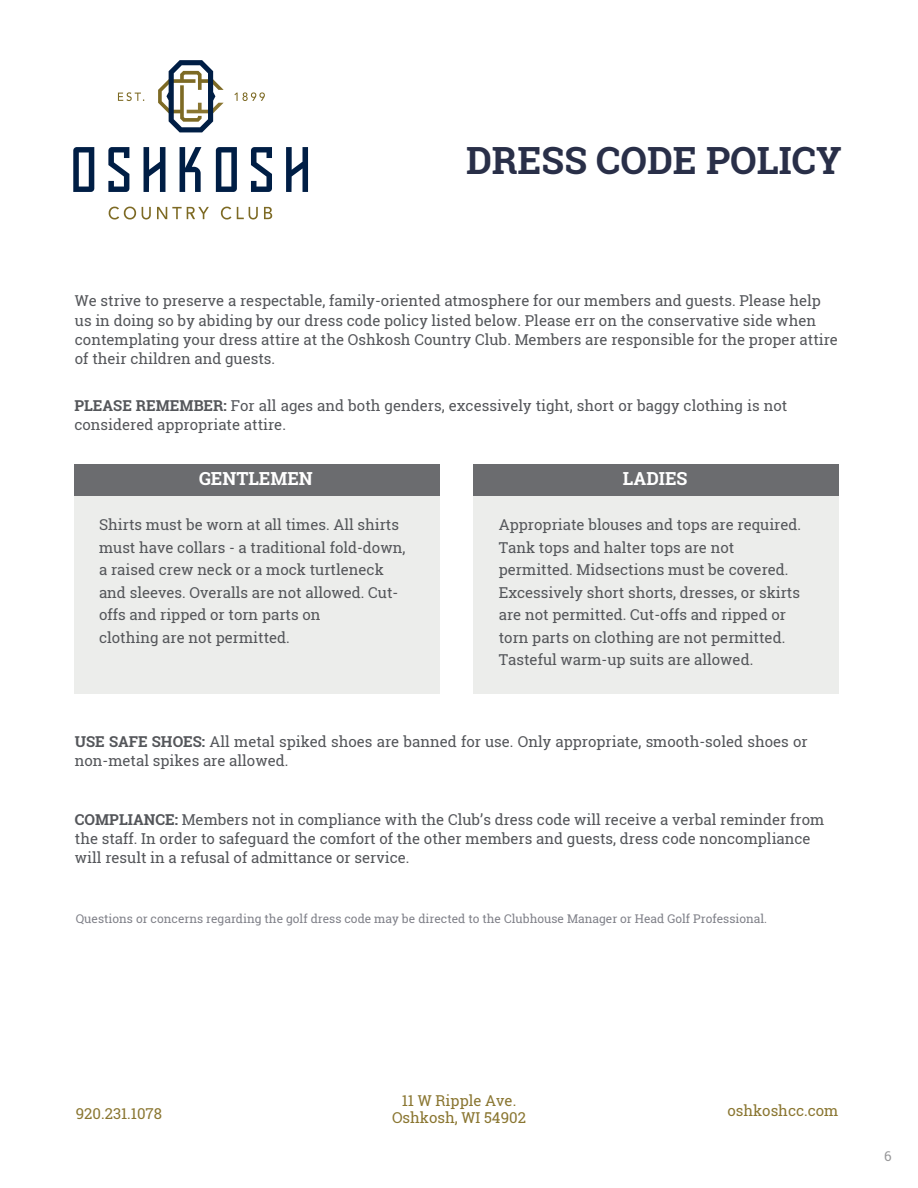
<style>
.page{position:relative;width:918px;height:1188px;background:#fff}
.page>*{position:absolute;margin:0;border:0;box-sizing:border-box;transform-origin:0 0}
.t1{font:700 37.5px "Roboto Slab";color:#292f48}
.t2{font:700 18px "Roboto Slab";color:#fff}
.t3{font:15px/22.5px "Roboto Slab";color:#54565a}
.t4{font:15px/16.8px "Roboto Slab";color:#8a7631;text-align:center}
.t5{font:13.5px "Roboto Slab";color:#98989a}
.t6{font:12px "Roboto Slab";color:#808189}
.s1{font-weight:700}
</style>
<div class="page">
<div style="left:74px;top:495px;width:366px;height:199px;background:#ecedeb"></div>
<div style="left:74px;top:465px;width:366px;height:30px;background:#6b6c6f"></div>
<svg style="left:158px;top:60px;width:66px;height:72px"></svg>
<svg style="left:118px;top:92px;width:26px;height:9px"></svg>
<svg style="left:234px;top:92px;width:31px;height:9px"></svg>
<svg style="left:109px;top:207px;width:27px;height:13px"></svg>
<svg style="left:142px;top:207px;width:9px;height:13px"></svg>
<svg style="left:157px;top:207px;width:52px;height:12px"></svg>
<svg style="left:221px;top:207px;width:10px;height:13px"></svg>
<svg style="left:237px;top:207px;width:21px;height:13px"></svg>
<svg style="left:264px;top:207px;width:8px;height:12px"></svg>
<svg style="left:144px;top:147px;width:21px;height:45px"></svg>
<svg style="left:286px;top:147px;width:22px;height:45px"></svg>
<svg style="left:108px;top:147px;width:21px;height:45px"></svg>
<svg style="left:251px;top:147px;width:21px;height:45px"></svg>
<svg style="left:180px;top:147px;width:21px;height:45px"></svg>
<svg style="left:73px;top:147px;width:21px;height:45px"></svg>
<svg style="left:216px;top:147px;width:21px;height:45px"></svg>
<div style="left:473px;top:495px;width:365px;height:199px;background:#ecedeb"></div>
<div style="left:473px;top:465px;width:365px;height:30px;background:#6b6c6f"></div>
<h1 class="t1" style="left:466px;top:135px;width:377px">DRESS CODE POLICY</h1>
<p class="t3" style="left:75px;top:291px;width:765px;line-height:19.2px">We strive to preserve a respectable, family-oriented atmosphere for our members and guests. Please help us in doing so by abiding by our dress code policy listed below. Please err on the conservative side when contemplating your dress attire at the Oshkosh Country Club. Members are responsible for the proper attire of their children and guests.</p>
<h3 class="t3" style="left:74px;top:395px;width:714px;line-height:19.2px"><span class="s1">PLEASE REMEMBER:</span> For all ages and both genders, excessively tight, short or baggy clothing is not considered appropriate attire.</h3>
<h3 class="t2" style="left:199px;top:466px;width:115px">GENTLEMEN</h3>
<h3 class="t2" style="left:623px;top:466px;width:66px">LADIES</h3>
<h3 class="t3" style="left:99px;top:513px;width:308px">Shirts must be worn at all times. All shirts must have collars - a traditional fold-down, a raised crew neck or a mock turtleneck and sleeves. Overalls are not allowed. Cut&shy;offs and ripped or torn parts on<br>clothing are not permitted.</h3>
<h2 class="t3" style="left:499px;top:513px;width:304px">Appropriate blouses and tops are required.<br>Tank tops and halter tops are not permitted. Midsections must be covered.<br>Excessively short shorts, dresses, or skirts are not permitted. Cut-offs and ripped or torn parts on clothing are not permitted.<br>Tasteful warm-up suits are allowed.</h2>
<h3 class="t3" style="left:75px;top:732px;width:734px;line-height:19.2px"><span class="s1">USE SAFE SHOES:</span> All metal spiked shoes are banned for use. Only appropriate, smooth-soled shoes or non-metal spikes are allowed.</h3>
<h3 class="t3" style="left:75px;top:810px;width:751px;line-height:19.2px"><span class="s1">COMPLIANCE:</span> Members not in compliance with the Club’s dress code will receive a verbal reminder from the staff. In order to safeguard the comfort of the other members and guests, dress code noncompliance will result in a refusal of admittance or service.</h3>
<h3 class="t6" style="left:76px;top:910px;width:693px">Questions or concerns regarding the golf dress code may be directed to the Clubhouse Manager or Head Golf Professional.</h3>
<h3 class="t4" style="left:76px;top:1105px;width:88px">920.231.1078</h3>
<h2 class="t4" style="left:392px;top:1092px;width:135px">11 W Ripple Ave.<br>Oshkosh, WI 54902</h2>
<h3 class="t4" style="left:727px;top:1102px;width:113px">oshkoshcc.com</h3>
<p class="t5" style="left:884px;top:1146px;width:9px">6</p>
</div>
